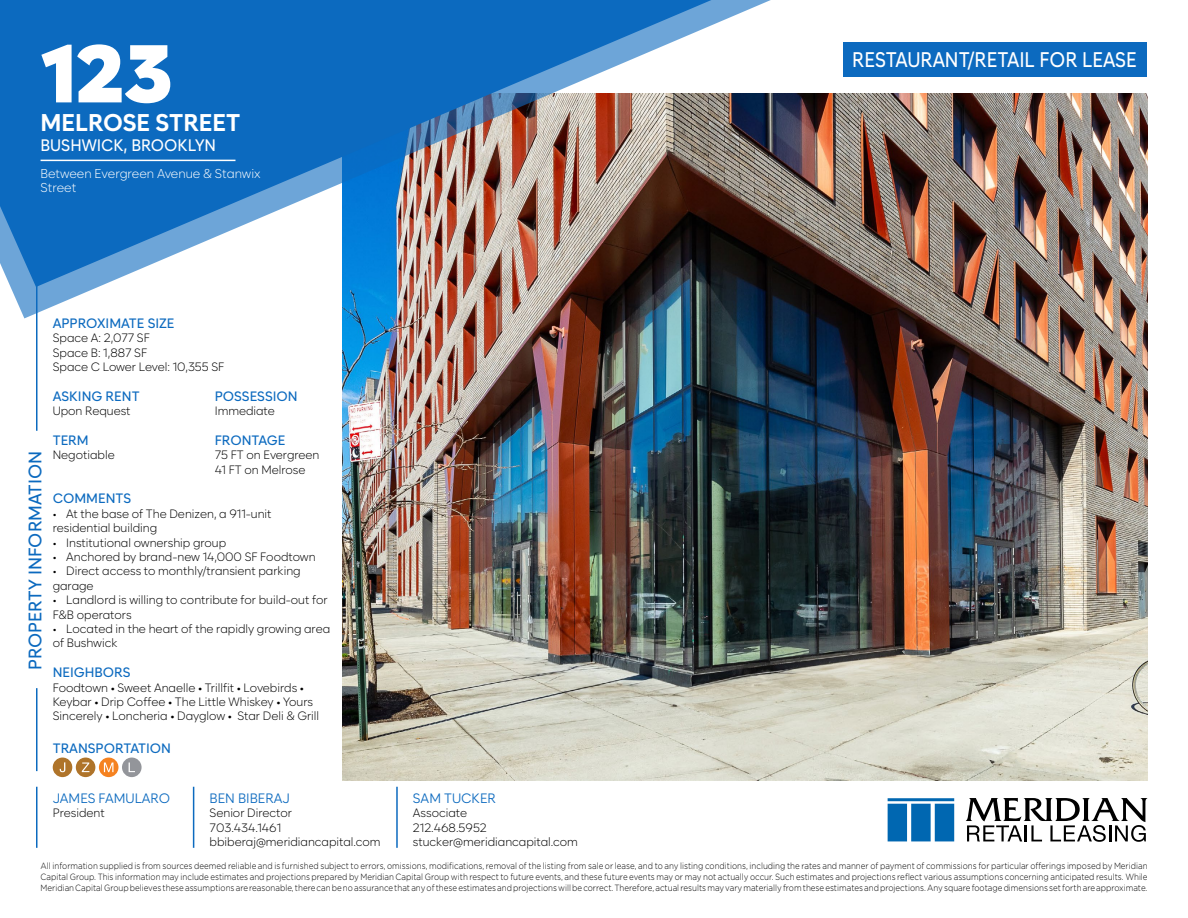
<style>
.page{position:relative;width:1188px;height:918px;background:#fff}
.page>*{position:absolute;margin:0;border:0;box-sizing:border-box;transform-origin:0 0}
.t1{font:900 81px "Zabal DEMO";color:#fff}
.t2{font:700 24px "Zabal DEMO";color:#fff}
.t3{font:500 21px "Zabal DEMO";color:#fff;scale:.9 1}
.t4{font:500 18px "Zabal DEMO";color:#0c6abf}
.t5{font:500 16.5px "Zabal DEMO";color:#fff;scale:.96 1}
.t6{font:500 13.5px "Zabal DEMO";color:#0c6abf}
.t7{font:13.5px "Zabal DEMO";color:#0c6abf}
.t8{font:300 12.75px/13.5px "Zabal DEMO";color:#fff}
.t9{font:300 12px/14.4px "Zabal DEMO";color:#000}
.t10{font:300 9px/10.8px "Gotham";color:#000;text-align:justify;scale:.89 1}
.s1{font-weight:400}
</style>
<div class="page">
<img style="left:342px;top:94px;width:806px;height:687px">
<img style="left:10px;top:0;width:782px;height:318px">
<svg style="left:0;top:0;width:711px;height:287px;background:#4f80b1"></svg>
<hr style="left:41px;top:160px;width:195px;height:1px;background:#fff">
<div style="left:843px;top:42px;width:303px;height:35px;background:#0c6abf"></div>
<svg style="left:888px;top:798px;width:66px;height:43px;background:#2b81be"></svg>
<svg style="left:966px;top:798px;width:182px;height:44px"></svg>
<hr style="left:36px;top:787px;width:2px;height:61px;background:#0c6abf">
<hr style="left:36px;top:221px;width:2px;height:210px;background:#0c6abf">
<hr style="left:36px;top:688px;width:2px;height:83px;background:#0c6abf">
<hr style="left:193px;top:787px;width:1px;height:61px;background:#0c6abf">
<hr style="left:396px;top:787px;width:2px;height:61px;background:#0c6abf">
<div style="left:53px;top:758px;width:19px;height:19px;background:#af742a;border-radius:50%"></div>
<svg style="left:60px;top:762px;width:5px;height:10px"></svg>
<div style="left:76px;top:758px;width:19px;height:19px;background:#af742a;border-radius:50%"></div>
<svg style="left:82px;top:763px;width:7px;height:9px"></svg>
<svg style="left:99px;top:758px;width:19px;height:19px"></svg>
<svg style="left:104px;top:763px;width:9px;height:9px"></svg>
<div style="left:122px;top:758px;width:20px;height:19px;background:#93959a;border-radius:50%"></div>
<svg style="left:129px;top:763px;width:6px;height:9px"></svg>
<h1 class="t1" style="left:41px;top:24px;width:133px">123</h1>
<h2 class="t2" style="left:41px;top:108px;width:201px">MELROSE STREET</h2>
<h3 class="t5" style="left:41px;top:136px;width:184px">BUSHWICK, BROOKLYN</h3>
<h3 class="t8" style="left:41px;top:167px;width:222px">Between Evergreen Avenue &amp; Stanwix<br>Street</h3>
<h3 class="t4" style="left:24px;top:670px;width:221px;rotate:-90deg">PROPERTY INFORMATION</h3>
<h3 class="t6" style="left:53px;top:315px;width:123px">APPROXIMATE SIZE</h3>
<h3 class="t9" style="left:53px;top:331px;width:173px">Space A: 2,077 SF<br>Space B: 1,887 SF<br>Space C Lower Level: 10,355 SF</h3>
<h3 class="t6" style="left:53px;top:388px;width:88px">ASKING RENT</h3>
<h3 class="t6" style="left:215px;top:388px;width:85px">POSSESSION</h3>
<h3 class="t9" style="left:53px;top:404px;width:79px">Upon Request</h3>
<h3 class="t9" style="left:215px;top:404px;width:62px">Immediate</h3>
<h3 class="t6" style="left:53px;top:432px;width:38px">TERM</h3>
<h3 class="t6" style="left:215px;top:432px;width:72px">FRONTAGE</h3>
<h3 class="t9" style="left:53px;top:448px;width:63px">Negotiable</h3>
<h3 class="t9" style="left:215px;top:448px;width:106px">75 FT on Evergreen<br>41 FT on Melrose</h3>
<h3 class="t6" style="left:53px;top:491px;width:80px">COMMENTS</h3>
<h3 class="t9" style="left:53px;top:506px;width:220px">• At the base of The Denizen, a 911-unit residential building</h3>
<h3 class="t9" style="left:53px;top:535px;width:175px">• Institutional ownership group</h3>
<h3 class="t9" style="left:53px;top:550px;width:264px">• Anchored by brand-new 14,000 SF Foodtown</h3>
<h3 class="t9" style="left:53px;top:564px;width:249px">• Direct access to monthly/transient parking garage</h3>
<h3 class="t9" style="left:53px;top:593px;width:276px">• Landlord is willing to contribute for build-out for<br>F&amp;B operators</h3>
<h3 class="t9" style="left:53px;top:622px;width:279px">• Located in the heart of the rapidly growing area of Bushwick</h3>
<h3 class="t6" style="left:53px;top:664px;width:79px">NEIGHBORS</h3>
<h3 class="t9" style="left:53px;top:680px;width:268px">Foodtown <span class="s1">•</span> Sweet Anaelle <span class="s1">•</span> Trillfit <span class="s1">•</span> Lovebirds <span class="s1">•<br></span>Keybar <span class="s1">•</span> Drip Coffee <span class="s1">•</span> The Little Whiskey <span class="s1">•</span> Yours<br>Sincerely <span class="s1">•</span> Loncheria <span class="s1">•</span> Dayglow <span class="s1">•</span> Star Deli &amp; Grill</h3>
<h3 class="t6" style="left:53px;top:740px;width:120px">TRANSPORTATION</h3>
<h3 class="t7" style="left:53px;top:790px;width:119px">JAMES FAMULARO</h3>
<h3 class="t9" style="left:53px;top:806px;width:53px">President</h3>
<h3 class="t7" style="left:210px;top:790px;width:82px">BEN BIBERAJ</h3>
<h3 class="t9" style="left:210px;top:806px;width:172px">Senior Director<br>703.434.1461 bbiberaj@meridiancapital.com</h3>
<h3 class="t7" style="left:413px;top:790px;width:85px">SAM TUCKER</h3>
<h3 class="t9" style="left:413px;top:806px;width:166px">Associate<br>212.468.5952 stucker@meridiancapital.com</h3>
<h3 class="t3" style="left:852px;top:47px;width:318px">RESTAURANT/RETAIL FOR LEASE</h3>
<p class="t10" style="left:41px;top:860px;width:1245px">All information supplied is from sources deemed reliable and is furnished subject to errors, omissions, modifications, removal of the listing from sale or lease, and to any listing conditions, including the rates and manner of payment of commissions for particular offerings imposed by Meridian Capital Group. This information may include estimates and projections prepared by Meridian Capital Group with respect to future events, and these future events may or may not actually occur. Such estimates and projections reflect various assumptions concerning anticipated results. While Meridian Capital Group believes these assumptions are reasonable, there can be no assurance that any of these estimates and projections will be correct. Therefore, actual results may vary materially from these estimates and projections. Any square footage dimensions set forth are approximate.</p>
</div>
